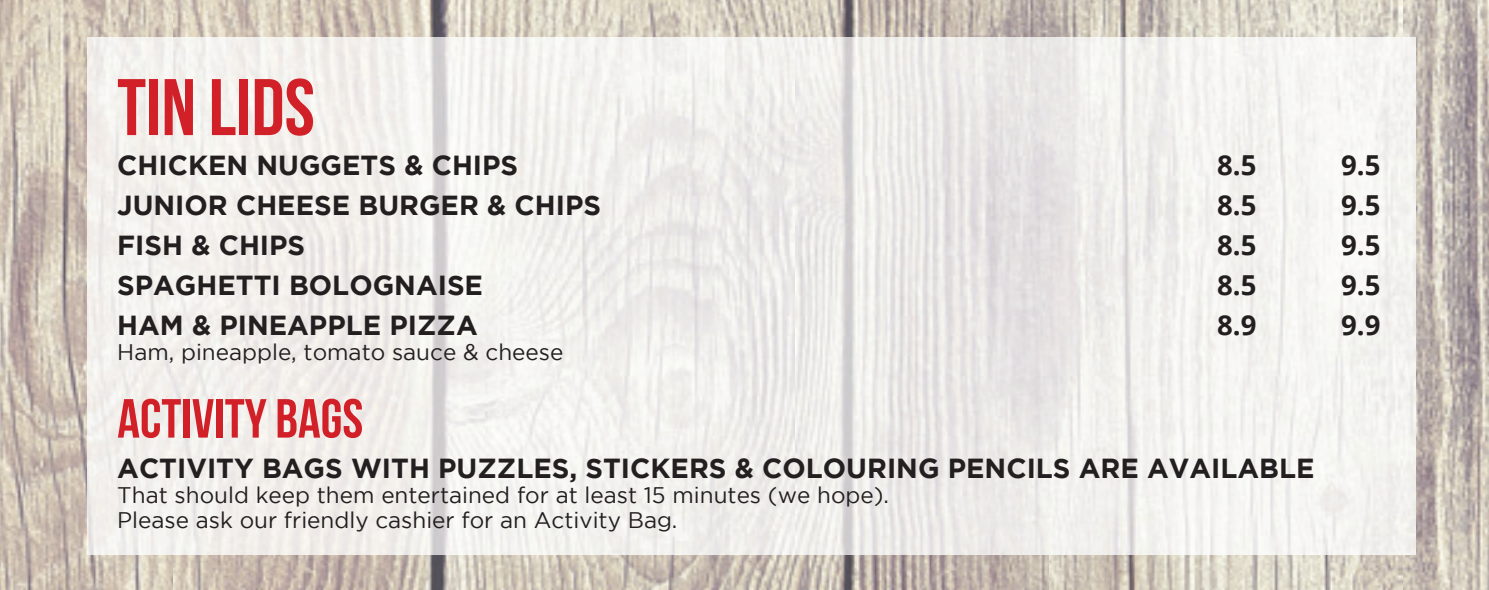
<style>
.page{position:relative;width:1489px;height:590px;background:#fff}
.page>*{position:absolute;margin:0;border:0;box-sizing:border-box;transform-origin:0 0}
.t1{font:700 80px "Bebas Neue";color:#d12028}
.t2{font:700 55px "Bebas Neue";color:#d12028}
.t3{font:700 27.5px "Gotham";color:#231f20}
.t4{font:700 27.5px "Open Sans";color:#231f20}
.t5{font:22.5px/25px "Gotham";color:#231f20}
</style>
<div class="page">
<img style="left:0;top:0;width:174px;height:590px">
<img style="left:1402px;top:0;width:86px;height:590px">
<img style="left:174px;top:0;width:1228px;height:37px">
<img style="left:174px;top:554px;width:875px;height:36px">
<img style="left:1049px;top:554px;width:353px;height:36px">
<img style="left:87px;top:37px;width:1328px;height:517px">
<h1 class="t1" style="left:117px;top:64px;width:199px">tin lids</h1>
<p class="t3" style="left:117px;top:149px;width:402px">CHICKEN NUGGETS &amp; CHIPS</p>
<p class="t4" style="left:1217px;top:146px;width:41px">8.5</p>
<p class="t4" style="left:1340px;top:146px;width:41px">9.5</p>
<p class="t3" style="left:117px;top:189px;width:485px">JUNIOR CHEESE BURGER &amp; CHIPS</p>
<p class="t4" style="left:1217px;top:186px;width:41px">8.5</p>
<p class="t4" style="left:1340px;top:186px;width:41px">9.5</p>
<p class="t3" style="left:117px;top:229px;width:189px">FISH &amp; CHIPS</p>
<p class="t4" style="left:1217px;top:226px;width:41px">8.5</p>
<p class="t4" style="left:1340px;top:226px;width:41px">9.5</p>
<p class="t3" style="left:117px;top:269px;width:367px">SPAGHETTI BOLOGNAISE</p>
<p class="t4" style="left:1217px;top:266px;width:41px">8.5</p>
<p class="t4" style="left:1340px;top:266px;width:41px">9.5</p>
<p class="t3" style="left:117px;top:310px;width:362px">HAM &amp; PINEAPPLE PIZZA</p>
<p class="t4" style="left:1217px;top:306px;width:41px">8.9</p>
<p class="t4" style="left:1340px;top:306px;width:41px">9.9</p>
<p class="t5" style="left:117px;top:339px;width:447px">Ham, pineapple, tomato sauce &amp; cheese</p>
<h2 class="t2" style="left:117px;top:388px;width:247px">ACTIVITY BAGS</h2>
<p class="t3" style="left:117px;top:452px;width:1198px">ACTIVITY BAGS WITH PUZZLES, STICKERS &amp; COLOURING PENCILS ARE AVAILABLE</p>
<p class="t5" style="left:117px;top:482px;width:773px">That should keep them entertained for at least 15 minutes (we hope).<br>Please ask our friendly cashier for an Activity Bag.</p>
</div>
